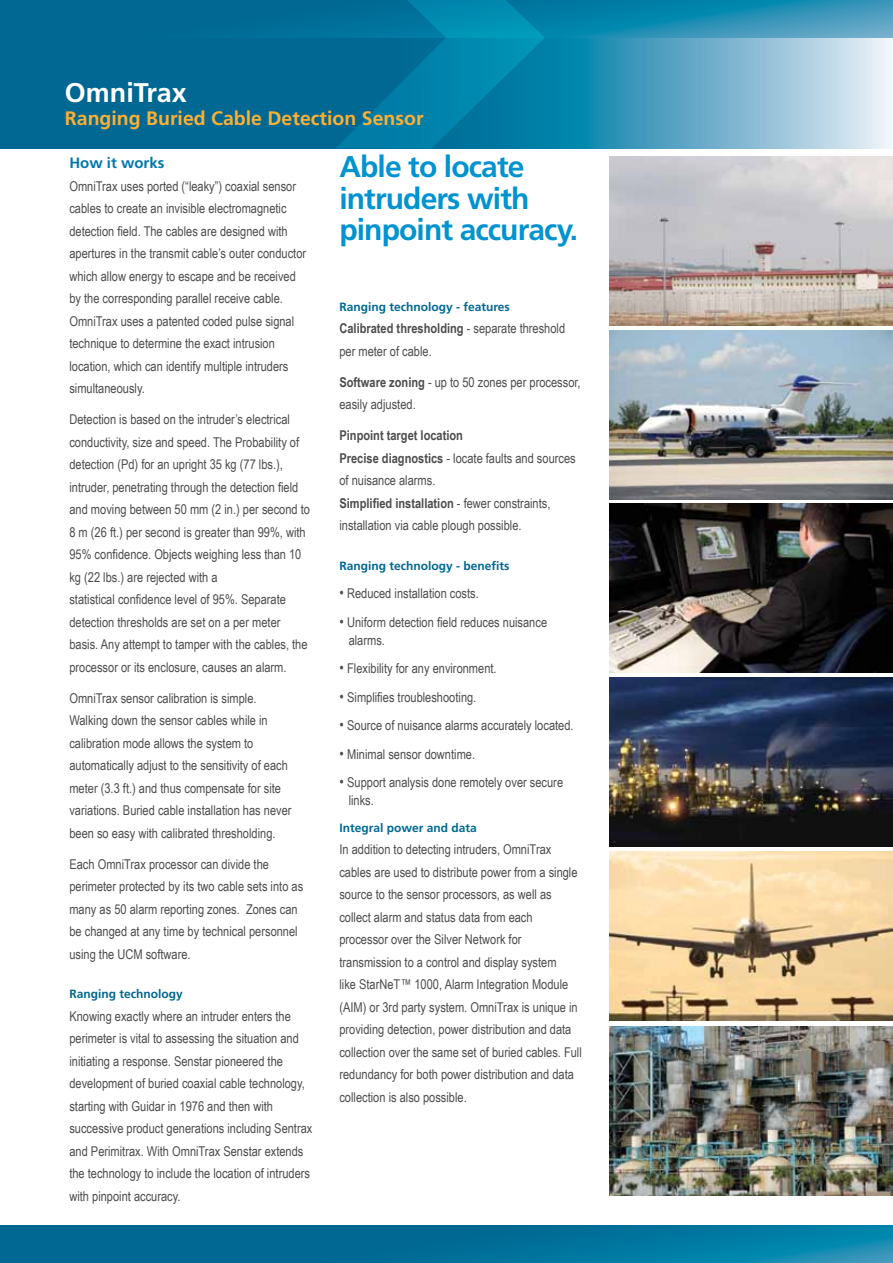
<style>
.page{position:relative;width:893px;height:1263px;background:#fff}
.page>*{position:absolute;margin:0;border:0;box-sizing:border-box;transform-origin:0 0}
.t1{font:700 30px/31.5px "Frutiger";letter-spacing:-.03em;color:#0093d0}
.t2{font:700 27px "Frutiger";color:#fff}
.t3{font:700 19.5px "Frutiger";color:#fbaf34}
.t4{font:700 15px "Frutiger";color:#0078ae}
.t5{font:13.5px/22.5px "Arial Narrow";color:#4e4c4d}
.t6{font:700 12px "Frutiger";color:#006892}
.s1{font-weight:700}
.s2{font-size:15px}
</style>
<div class="page">
<svg style="left:0;top:38px;width:893px;height:110px;background:#3a8eb0"></svg>
<svg style="left:0;top:0;width:893px;height:38px;background:#127ca3"></svg>
<svg style="left:335px;top:0;width:210px;height:149px;background:#007ba3"></svg>
<svg style="left:0;top:1225px;width:893px;height:38px;background:#02719a"></svg>
<img style="left:609px;top:156px;width:284px;height:169px">
<img style="left:609px;top:330px;width:284px;height:169px">
<img style="left:609px;top:503px;width:284px;height:169px">
<img style="left:609px;top:677px;width:284px;height:169px">
<img style="left:609px;top:851px;width:284px;height:169px">
<img style="left:609px;top:1026px;width:284px;height:169px">
<h2 class="t2" style="left:65px;top:76px;width:124px">OmniTrax</h2>
<h3 class="t3" style="left:65px;top:107px;width:360px">Ranging Buried Cable Detection Sensor</h3>
<p class="t4" style="left:69px;top:154px;width:97px">How it works</p>
<p class="t5" style="left:69px;top:174px;width:238px">OmniTrax uses ported (“leaky”) coaxial sensor cables to create an invisible electromagnetic detection field. The cables are designed with apertures in the transmit cable’s outer conductor which allow energy to escape and be received by the corresponding parallel receive cable.<br>OmniTrax uses a patented coded pulse signal technique to determine the exact intrusion location, which can identify multiple intruders simultaneously.</p>
<p class="t5" style="left:69px;top:408px;width:242px">Detection is based on the intruder’s electrical conductivity, size and speed. The Probability of detection (Pd) for an upright 35 kg (77 lbs.), intruder, penetrating through the detection field and moving between 50 mm (2 in.) per second to 8 m (26 ft.) per second is greater than 99%, with 95% confidence. Objects weighing less than 10 kg (22 lbs.) are rejected with a<br>statistical confidence level of 95%. Separate detection thresholds are set on a per meter basis. Any attempt to tamper with the cables, the processor or its enclosure, causes an alarm.</p>
<p class="t5" style="left:69px;top:686px;width:224px">OmniTrax sensor calibration is simple.<br>Walking down the sensor cables while in calibration mode allows the system to automatically adjust to the sensitivity of each meter (3.3 ft.) and thus compensate for site variations. Buried cable installation has never been so easy with calibrated thresholding.</p>
<p class="t5" style="left:69px;top:852px;width:235px">Each OmniTrax processor can divide the perimeter protected by its two cable sets into as many as 50 alarm reporting zones. Zones can be changed at any time by technical personnel using the UCM software.</p>
<p class="t6" style="left:69px;top:987px;width:115px">ranging technology</p>
<p class="t5" style="left:69px;top:1004px;width:245px">Knowing exactly where an intruder enters the perimeter is vital to assessing the situation and initiating a response. Senstar pioneered the development of buried coaxial cable technology, starting with Guidar in 1976 and then with successive product generations including Sentrax and Perimitrax. With OmniTrax Senstar extends the technology to include the location of intruders with pinpoint accuracy.</p>
<h1 class="t1" style="left:339px;top:151px;width:240px">Able to locate intruders with pinpoint accuracy.</h1>
<p class="t6" style="left:339px;top:299px;width:172px">ranging technology - features</p>
<p class="t5" style="left:339px;top:316px;width:227px"><span class="s1">Calibrated thresholding</span> - separate threshold per meter of cable.</p>
<p class="t5" style="left:339px;top:370px;width:243px"><span class="s1">Software zoning</span> - up to 50 zones per processor, easily adjusted.</p>
<p class="t5" style="left:339px;top:424px;width:238px"><span class="s1">Pinpoint target location<br>Precise diagnostics</span> - locate faults and sources of nuisance alarms.<br><span class="s1">Simplified installation</span> - fewer constraints, installation via cable plough possible.</p>
<p class="t6" style="left:339px;top:558px;width:172px">ranging technology - benefits</p>
<p class="t5" style="left:339px;top:582px;width:141px"><span class="s2">•</span> Reduced installation costs.</p>
<p class="t5" style="left:349px;top:612px;width:200px;line-height:18px;text-indent:-9px"><span class="s2">•</span> Uniform detection field reduces nuisance alarms.</p>
<p class="t5" style="left:339px;top:657px;width:159px"><span class="s2">•</span> Flexibility for any environment.</p>
<p class="t5" style="left:339px;top:685px;width:138px"><span class="s2">•</span> Simplifies troubleshooting.</p>
<p class="t5" style="left:339px;top:714px;width:236px"><span class="s2">•</span> Source of nuisance alarms accurately located.</p>
<p class="t5" style="left:339px;top:742px;width:137px"><span class="s2">•</span> Minimal sensor downtime.</p>
<p class="t5" style="left:349px;top:773px;width:216px;line-height:18px;text-indent:-9px"><span class="s2">•</span> Support analysis done remotely over secure links.</p>
<p class="t6" style="left:339px;top:821px;width:139px">Integral power and data</p>
<p class="t5" style="left:339px;top:838px;width:244px">In addition to detecting intruders, OmniTrax cables are used to distribute power from a single source to the sensor processors, as well as collect alarm and status data from each processor over the Silver Network for transmission to a control and display system<br>like StarNeT™ 1000, Alarm Integration Module (AIM) or 3rd party system. OmniTrax is unique in providing detection, power distribution and data collection over the same set of buried cables. Full redundancy for both power distribution and data collection is also possible.</p>
</div>
